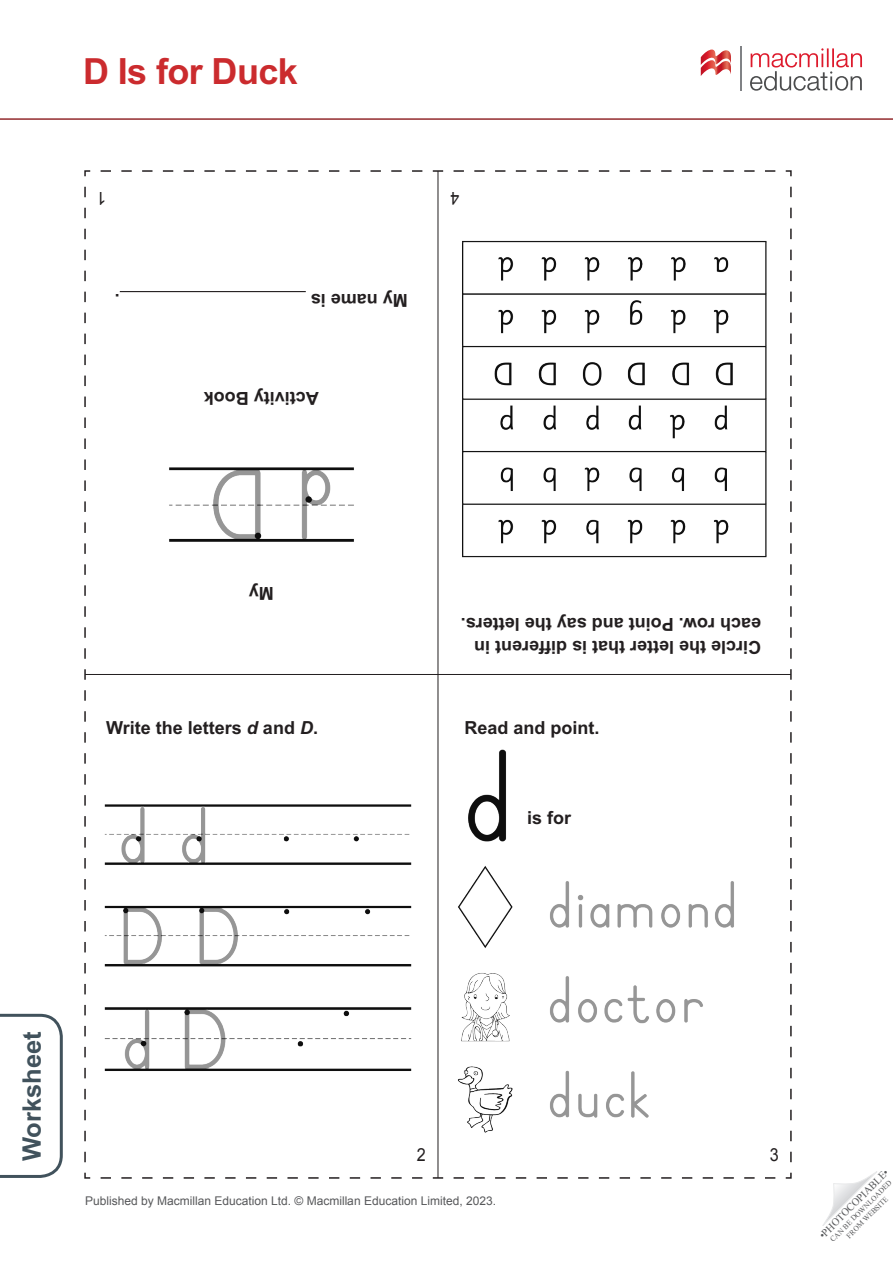
<style>
.page{position:relative;width:893px;height:1263px;background:#fff}
.page>*{position:absolute;margin:0;border:0;box-sizing:border-box;transform-origin:0 0}
.Article___Title_-_Re{font:700 36px "Arial";letter-spacing:-.015em;color:#cb2b2e}
.t1{font:700 25.5px "Arial";color:#41525c}
.TN___Title_2{font:700 18px/22.5px "Arial";color:#231f20}
.t2{font:18px "Arial";color:#231f20;scale:.9 1}
.t3{font:12px "Arial";color:#57585a}
.t4{font:10.5px "Times New Roman";color:#57585a}
.t5{font:7.5px/9px "Times New Roman";color:#57585a;text-align:center}
.s1{font-style:inherit}
.s2{font-style:italic}
</style>
<div class="page">
<svg style="left:822px;top:1171px;width:55px;height:55px"></svg>
<svg style="left:0;top:1013px;width:63px;height:165px"></svg>
<hr style="left:0;top:118px;width:893px;height:2px;background:#942b2e">
<svg style="left:701px;top:49px;width:30px;height:27px"></svg>
<hr style="left:740px;top:47px;width:1px;height:44px;background:#808285">
<svg style="left:750px;top:48px;width:112px;height:43px"></svg>
<img style="left:84px;top:170px;width:707px;height:1009px">
<hr style="left:120px;top:291px;width:186px;height:1px;background:#231f20">
<p class="Article___Title_-_Re" style="left:83px;top:48px;width:216px">D <span class="s1">I</span>s for <span class="s1">D</span>uck</p>
<p class="t2" style="left:106px;top:210px;width:12px;rotate:-180deg">1</p>
<p class="TN___Title_2" style="left:120px;top:311px;width:7px;rotate:-180deg">.</p>
<p class="TN___Title_2" style="left:408px;top:311px;width:99px;rotate:-180deg">My name is</p>
<p class="TN___Title_2" style="left:319px;top:409px;width:117px;rotate:-180deg">Activity Book</p>
<p class="t2" style="left:459px;top:210px;width:12px;rotate:-180deg">4</p>
<p class="TN___Title_2" style="left:274px;top:604px;width:27px;rotate:-180deg">My</p>
<p class="TN___Title_2" style="left:761px;top:657px;width:302px;rotate:-180deg">Circle the letter that is different in each row. Point and say the letters.</p>
<p class="TN___Title_2" style="left:106px;top:717px;width:213px">Write the letters <span class="s2">d</span> and <span class="s2">D</span>.</p>
<p class="TN___Title_2" style="left:464px;top:717px;width:137px">Read and point.</p>
<p class="TN___Title_2" style="left:527px;top:807px;width:46px">is for</p>
<h2 class="t1" style="left:15px;top:1161px;width:131px;rotate:-90deg">Worksheet</h2>
<p class="t2" style="left:417px;top:1143px;width:12px">2</p>
<p class="t3" style="left:85px;top:1193px;width:413px">Published by Macmillan Education Ltd. © Macmillan Education Limited, 2023.</p>
<p class="t2" style="left:770px;top:1143px;width:12px">3</p>
<p class="t4" style="left:816px;top:1232px;width:95px;rotate:-45deg">•PHOTOCOPIABLE•</p>
<p class="t5" style="left:828px;top:1237px;width:85px;rotate:-45deg">CAN BE DOWNLOADED<br>FROM WEBSITE</p>
</div>
